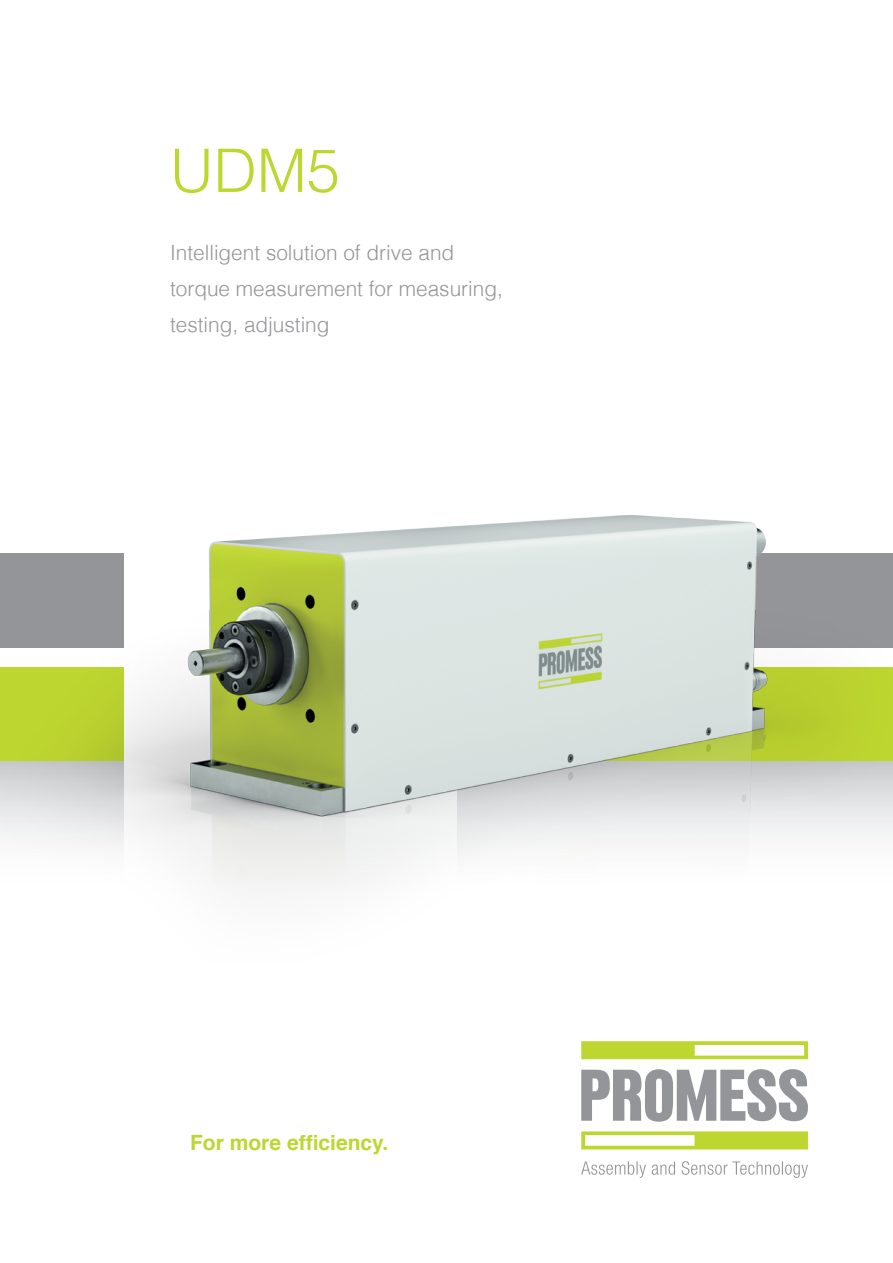
<style>
.page{position:relative;width:893px;height:1263px;background:#fff}
.page>*{position:absolute;margin:0;border:0;box-sizing:border-box;transform-origin:0 0}
.t1{font:300 60px "Helvetica";color:#bed630}
.t2{font:300 21px/36px "Helvetica";color:#939598}
.t3{font:700 21px "Helvetica";color:#bed630}
</style>
<div class="page">
<img style="left:1px;top:515px;width:890px;height:545px">
<svg style="left:581px;top:1041px;width:227px;height:18px"></svg>
<svg style="left:581px;top:1131px;width:227px;height:18px"></svg>
<svg style="left:581px;top:1069px;width:227px;height:53px"></svg>
<svg style="left:581px;top:1161px;width:227px;height:17px"></svg>
<h1 class="t1" style="left:170px;top:120px;width:171px">UDM5</h1>
<p class="t2" style="left:170px;top:233px;width:334px">Intelligent solution of drive and torque measurement for measuring, testing, adjusting</p>
<p class="t3" style="left:190px;top:1126px;width:200px">For more efficiency.</p>
</div>
